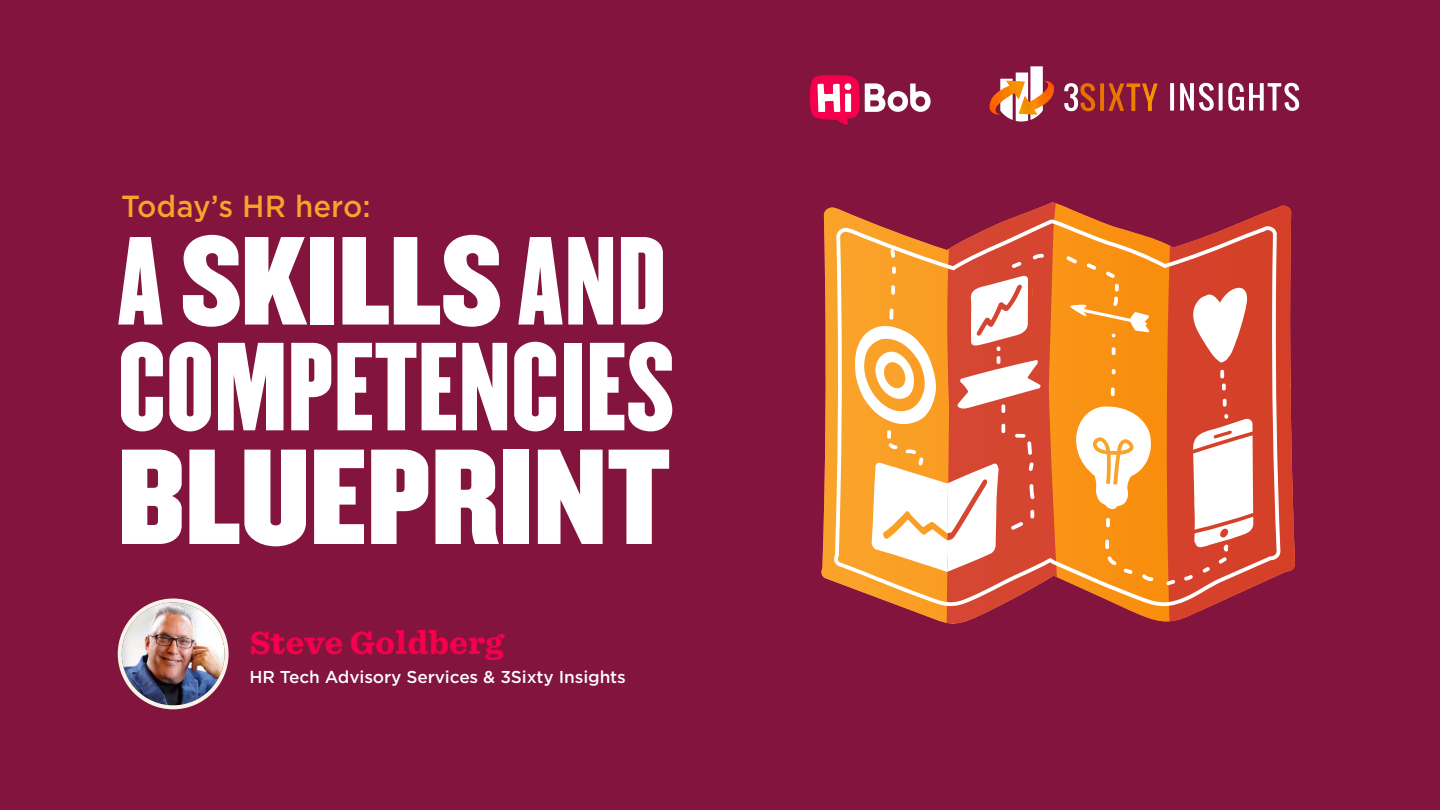
<style>
.page{position:relative;width:1440px;height:810px;background:#83143d}
.page>*{position:absolute;margin:0;border:0;box-sizing:border-box;transform-origin:0 0}
.t1{font:117.98px "Champion Middleweight";color:#fff}
.t2{font:109.35px/105.8px "Champion Liteweight";color:#fff}
.H3_Sub_title{font:900 30.75px "Sentinel S Sm";letter-spacing:-.01em;color:#f4004d}
.COVER_Headline{font:500 29.33px "Gotham S Sm";color:#faa32b;scale:.96 1}
.H3_Sub_title-2{font:500 16.5px "Gotham S Sm";letter-spacing:-.01em;color:#fff}
.s1{font-family:"Champion Middleweight"}
</style>
<div class="page">
<img style="left:122px;top:603px;width:103px;height:102px;border-radius:51px">
<div style="left:118px;top:598px;width:111px;height:111px;border:4px solid #f6f3e8;border-radius:50%"></div>
<svg style="left:810px;top:75px;width:121px;height:50px"></svg>
<svg style="left:1000px;top:66px;width:43px;height:56px"></svg>
<img style="left:989px;top:81px;width:30px;height:34px">
<img style="left:1019px;top:81px;width:35px;height:34px">
<svg style="left:1064px;top:83px;width:14px;height:28px"></svg>
<svg style="left:1170px;top:83px;width:4px;height:28px"></svg>
<svg style="left:1180px;top:83px;width:120px;height:28px"></svg>
<img style="left:1080px;top:83px;width:78px;height:28px">
<svg style="left:821px;top:205px;width:345px;height:419px"></svg>
<svg style="left:1166px;top:205px;width:129px;height:417px"></svg>
<svg style="left:946px;top:202px;width:114px;height:421px"></svg>
<svg style="left:834px;top:219px;width:446px;height:388px;background:#e07132"></svg>
<svg style="left:1187px;top:286px;width:62px;height:77px;background:#eba89e"></svg>
<svg style="left:1075px;top:406px;width:76px;height:103px;background:#fcd3a0"></svg>
<svg style="left:1220px;top:370px;width:6px;height:21px"></svg>
<svg style="left:1223px;top:399px;width:4px;height:8px"></svg>
<svg style="left:1184px;top:414px;width:69px;height:167px;background:#ecaa9f"></svg>
<svg style="left:1166px;top:580px;width:9px;height:5px"></svg>
<svg style="left:1142px;top:574px;width:11px;height:7px"></svg>
<svg style="left:1124px;top:569px;width:8px;height:5px"></svg>
<svg style="left:1108px;top:556px;width:9px;height:9px"></svg>
<svg style="left:1105px;top:540px;width:4px;height:9px"></svg>
<svg style="left:1106px;top:518px;width:4px;height:9px"></svg>
<svg style="left:1111px;top:387px;width:4px;height:9px"></svg>
<svg style="left:1112px;top:369px;width:4px;height:5px"></svg>
<svg style="left:1112px;top:347px;width:4px;height:8px"></svg>
<svg style="left:1070px;top:284px;width:79px;height:53px;background:#f9a032"></svg>
<svg style="left:1106px;top:271px;width:9px;height:7px"></svg>
<svg style="left:1087px;top:263px;width:9px;height:7px"></svg>
<svg style="left:1066px;top:256px;width:11px;height:8px"></svg>
<svg style="left:855px;top:249px;width:189px;height:323px;background:#ee9f70"></svg>
<h1 class="COVER_Headline" style="left:121px;top:186px;width:261px">Today s’ HR hero:</h1>
<p class="t2" style="left:118px;top:222px;width:559px">A<span class="s1">SKILLS</span>AND<br>COMPETENCIES</p>
<p class="t1" style="left:118px;top:400px;width:555px">BLUEPRINT</p>
<h3 class="H3_Sub_title" style="left:249px;top:618px;width:256px">Steve Goldberg</h3>
<h3 class="H3_Sub_title-2" style="left:249px;top:666px;width:378px">HR Tech Advisory Services &amp; 3Sixty Insights</h3>
</div>
